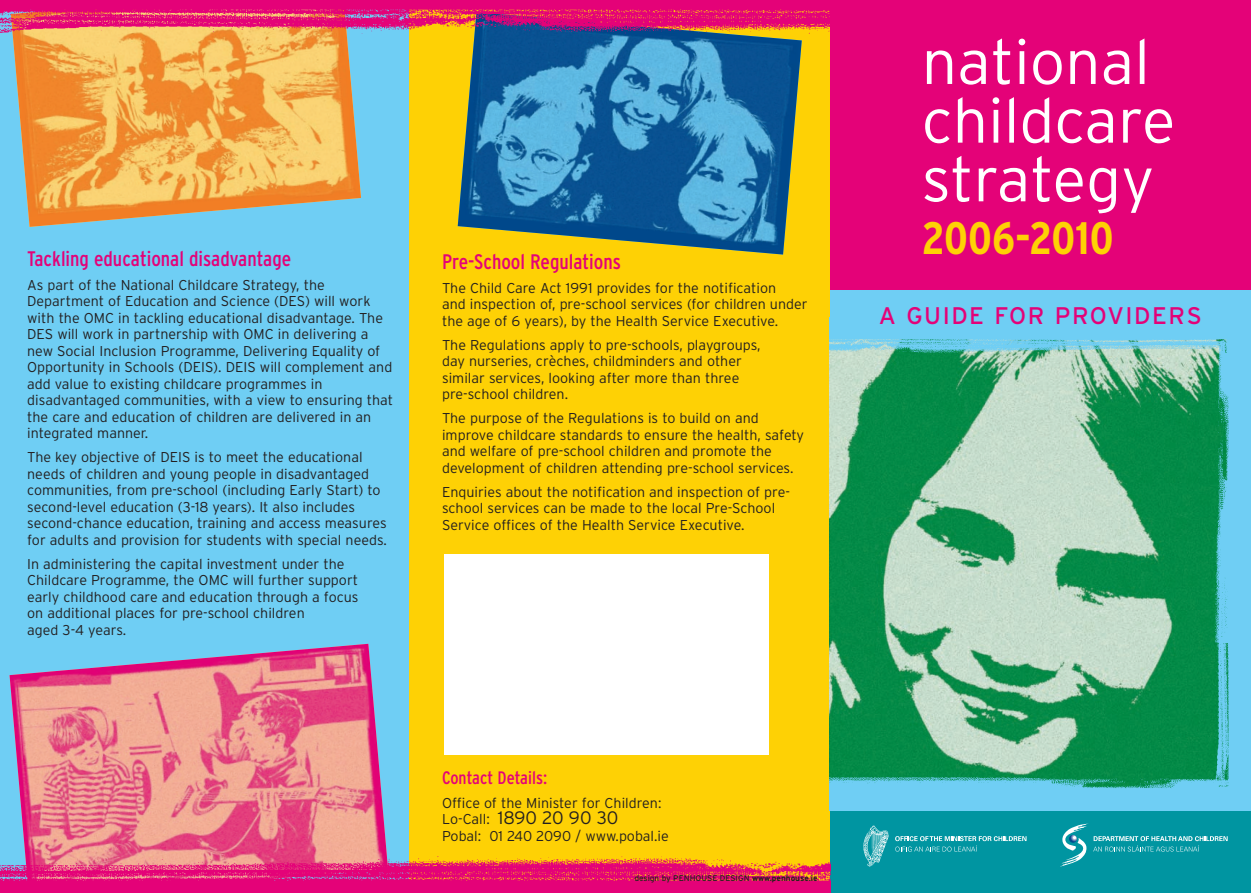
<style>
.page{position:relative;width:1251px;height:893px;background:#fff}
.page>*{position:absolute;margin:0;border:0;box-sizing:border-box;transform-origin:0 0}
.t1{font:300 62.4px/58.7px "Interstate";color:#fff}
.t2{font:700 condensed 45.45px "Interstate";color:#fed105}
.t3{font:24px "Interstate";letter-spacing:.065em;color:#e40278}
.t4{font:condensed 21px "Interstate";color:#e40278}
.t5{font:300 18px "Interstate";letter-spacing:-.005em;color:#231f20}
.t6{font:condensed 18px "Interstate";color:#e40278}
.t7{font:300 14.25px/16.5px "Interstate";color:#231f20}
.t8{font:8.25px "Interstate";color:#231f20}
.s1{font-size:14.25px}
.s2{font-weight:700}
</style>
<div class="page">
<div style="left:829px;top:788px;width:421px;height:105px;background:#0095a1"></div>
<svg style="left:896px;top:836px;width:130px;height:16px"></svg>
<img style="left:863px;top:825px;width:33px;height:42px">
<svg style="left:1061px;top:823px;width:166px;height:43px"></svg>
<div style="left:829px;top:0;width:421px;height:293px;background:#e40278"></div>
<div style="left:408px;top:0;width:421px;height:893px;background:#fed105"></div>
<div style="left:0;top:0;width:408px;height:893px;background:#6fcef4"></div>
<img style="left:829px;top:330px;width:421px;height:480px">
<div style="left:829px;top:291px;width:421px;height:39px;background:#6fcef4"></div>
<img style="left:13px;top:44px;width:348px;height:183px">
<img style="left:457px;top:44px;width:344px;height:211px">
<div style="left:444px;top:554px;width:325px;height:200px;background:#fff"></div>
<img style="left:0;top:0;width:829px;height:44px">
<img style="left:10px;top:644px;width:377px;height:206px">
<img style="left:0;top:850px;width:829px;height:43px">
<h3 class="t4" style="left:27px;top:246px;width:265px">Tackling educational disadvantage</h3>
<p class="t7" style="left:27px;top:276px;width:367px">As part of the National Childcare Strategy, the Department of Education and Science (DES) will work with the OMC in tackling educational disadvantage. The DES will work in partnership with OMC in delivering a new Social Inclusion Programme, Delivering Equality of Opportunity in Schools (DEIS). DEIS will complement and add value to existing childcare programmes in disadvantaged communities, with a view to ensuring that the care and education of children are delivered in an integrated manner.</p>
<p class="t7" style="left:27px;top:449px;width:361px">The key objective of DEIS is to meet the educational needs of children and young people in disadvantaged communities, from pre-school (including Early Start) to second-level education (3-18 years). It also includes second-chance education, training and access measures for adults and provision for students with special needs.</p>
<p class="t7" style="left:27px;top:555px;width:333px">In administering the capital investment under the Childcare Programme, the OMC will further support early childhood care and education through a focus on additional places for pre-school children<br>aged 3-4 years.</p>
<h3 class="t4" style="left:442px;top:249px;width:180px">Pre-School Regulations</h3>
<p class="t7" style="left:442px;top:279px;width:367px">The Child Care Act 1991 provides for the notification<br>and inspection of, pre-school services (for children under the age of 6 years), by the Health Service Executive.</p>
<p class="t7" style="left:442px;top:336px;width:320px">The Regulations apply to pre-schools, playgroups, day nurseries, crèches, childminders and other similar services, looking after more than three pre-school children.</p>
<p class="t7" style="left:442px;top:410px;width:363px">The purpose of the Regulations is to build on and improve childcare standards to ensure the health, safety and welfare of pre-school children and promote the development of children attending pre-school services.</p>
<p class="t7" style="left:442px;top:483px;width:349px">Enquiries about the notification and inspection of pre&shy;school services can be made to the local Pre-School<br>Service offices of the Health Service Executive.</p>
<p class="t6" style="left:442px;top:767px;width:107px">Contact Details:</p>
<p class="t7" style="left:442px;top:794px;width:221px">Office of the Minister for Children:</p>
<p class="t5" style="left:442px;top:807px;width:178px"><span class="s1">Lo-Call:</span> 1890 20 90 30</p>
<p class="t7" style="left:442px;top:827px;width:228px">Pobal: 01 240 2090 / www.pobal.ie</p>
<p class="t8" style="left:634px;top:873px;width:185px">design by PENHOUSE DESIGN <span class="s2">www.penhouse.ie</span></p>
<h1 class="t1" style="left:921px;top:33px;width:255px">national childcare strategy</h1>
<h2 class="t2" style="left:921px;top:212px;width:194px">2006-2010</h2>
<h3 class="t3" style="left:878px;top:302px;width:324px">A GUIDE FOR PROVIDERS</h3>
</div>
